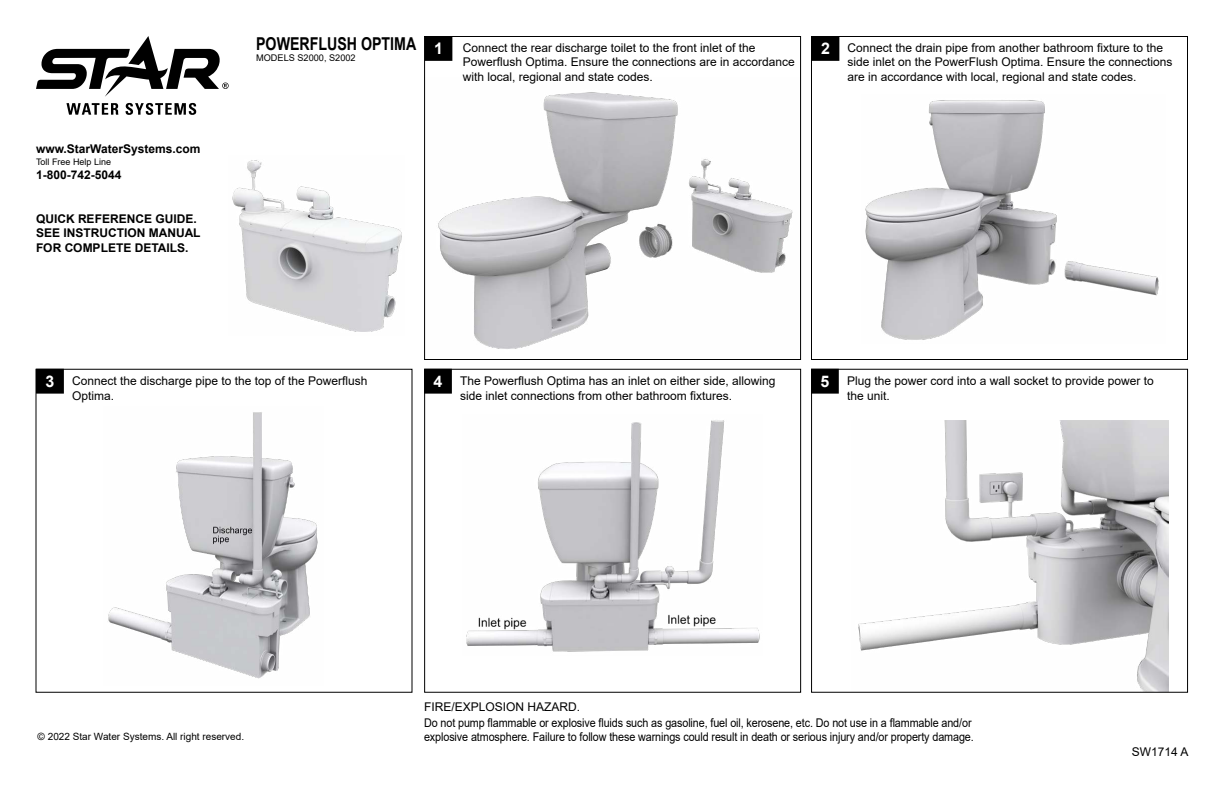
<style>
.page{position:relative;width:1224px;height:792px;background:#fff}
.page>*{position:absolute;margin:0;border:0;box-sizing:border-box;transform-origin:0 0}
.t1{font:700 17.7px "Arial";color:#000;scale:.8 1}
.t2{font:12px/14.4px "Arial";color:#000}
.t3{font:700 12px/14.4px "Arial";color:#000}
.t4{font:10px "Arial";color:#000}
.t5{font:9.2px "Arial";color:#000}
.t6{font:9px "Arial";color:#000}
.s1{font-weight:700;font-size:16px;color:#fff}
</style>
<div class="page">
<img style="left:438px;top:92px;width:355px;height:257px">
<div style="left:424px;top:36px;width:377px;height:324px;border:1px solid #000"></div>
<svg style="left:425px;top:36px;width:27px;height:25px"></svg>
<img style="left:865px;top:100px;width:294px;height:240px">
<div style="left:811px;top:36px;width:377px;height:324px;border:1px solid #000"></div>
<svg style="left:812px;top:36px;width:27px;height:25px"></svg>
<img style="left:108px;top:412px;width:210px;height:267px">
<svg style="left:36px;top:369px;width:28px;height:25px"></svg>
<img style="left:466px;top:420px;width:294px;height:232px">
<div style="left:424px;top:369px;width:377px;height:324px;border:1px solid #000"></div>
<svg style="left:424px;top:369px;width:28px;height:25px"></svg>
<img style="left:858px;top:420px;width:311px;height:271px">
<div style="left:811px;top:369px;width:377px;height:324px;border:1px solid #000"></div>
<svg style="left:811px;top:369px;width:28px;height:25px"></svg>
<img style="left:232px;top:160px;width:170px;height:172px">
<svg style="left:66px;top:103px;width:52px;height:12px"></svg>
<svg style="left:125px;top:103px;width:71px;height:12px"></svg>
<svg style="left:36px;top:36px;width:193px;height:61px"></svg>
<p class="t3" style="left:36px;top:141px;width:166px">www.StarWaterSystems.com</p>
<p class="t6" style="left:36px;top:155px;width:77px">Toll Free Help Line</p>
<p class="t3" style="left:36px;top:168px;width:87px">1-800-742-5044</p>
<p class="t3" style="left:36px;top:211px;width:166px">QUICK REFERENCE GUIDE.<br>SEE INSTRUCTION MANUAL<br>FOR COMPLETE DETAILS.</p>
<h1 class="t1" style="left:256px;top:31px;width:202px">POWERFLUSH OPTIMA</h1>
<p class="t5" style="left:256px;top:51px;width:101px">MODELS S2000, S2002</p>
<p class="t2" style="left:463px;top:40px;width:334px;text-indent:-29px"><span class="s1">1</span> Connect the rear discharge toilet to the front inlet of the<br>Powerflush Optima. Ensure the connections are in accordance with local, regional and state codes.</p>
<p class="t2" style="left:848px;top:40px;width:326px;text-indent:-27px"><span class="s1">2</span> Connect the drain pipe from another bathroom fixture to the side inlet on the PowerFlush Optima. Ensure the connections are in accordance with local, regional and state codes.</p>
<p class="t2" style="left:72px;top:374px;width:297px;text-indent:-27px"><span class="s1">3</span> Connect the discharge pipe to the top of the Powerflush<br>Optima.</p>
<p class="t2" style="left:460px;top:374px;width:317px;text-indent:-27px"><span class="s1">4</span> The Powerflush Optima has an inlet on either side, allowing side inlet connections from other bathroom fixtures.</p>
<p class="t2" style="left:847px;top:374px;width:308px;text-indent:-27px"><span class="s1">5</span> Plug the power cord into a wall socket to provide power to the unit.</p>
<p class="t4" style="left:38px;top:730px;width:208px">© 2022 Star Water Systems. All right reserved.</p>
<p class="t2" style="left:424px;top:700px;width:551px;line-height:14.9px">FIRE/EXPLOSION HAZARD.<br>Do not pump flammable or explosive fluids such as gasoline, fuel oil, kerosene, etc. Do not use in a flammable and/or explosive atmosphere. Failure to follow these warnings could result in death or serious injury and/or property damage.</p>
<p class="t2" style="left:1132px;top:745px;width:58px">SW1714 A</p>
</div>
